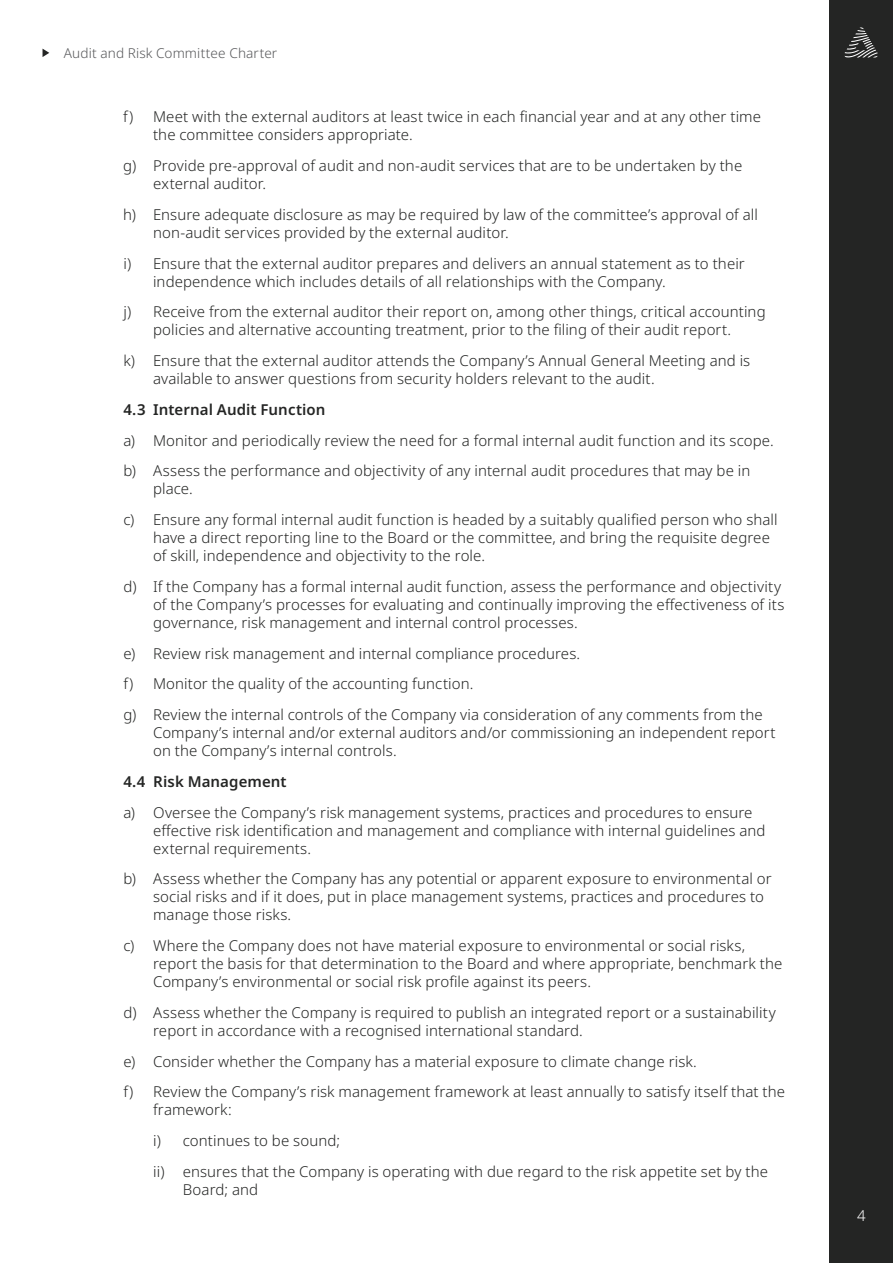
<style>
.page{position:relative;width:893px;height:1263px;background:#fff}
.page>*{position:absolute;margin:0;border:0;box-sizing:border-box;transform-origin:0 0}
.t1{font:300 15px/18px "Noto Sans";letter-spacing:.005em;color:#242524}
.t2{font:600 15px "Noto Sans";letter-spacing:.005em;color:#242524}
.t3{font:300 15px "Noto Sans";color:#fff}
.t4{font:300 13.65px "Noto Sans";letter-spacing:.01em;color:#57585a}
</style>
<div class="page">
<div style="left:829px;top:0;width:64px;height:1263px;background:#242524"></div>
<svg style="left:43px;top:49px;width:6px;height:8px"></svg>
<svg style="left:844px;top:27px;width:34px;height:30px"></svg>
<p class="t4" style="left:64px;top:45px;width:215px">Audit and Risk Committee Charter</p>
<p class="t1" style="left:153px;top:108px;width:609px;text-indent:-30px">f) Meet with the external auditors at least twice in each financial year and at any other time the committee considers appropriate.</p>
<p class="t1" style="left:153px;top:157px;width:591px;text-indent:-30px">g) Provide pre-approval of audit and non-audit services that are to be undertaken by the external auditor.</p>
<p class="t1" style="left:153px;top:206px;width:606px;text-indent:-30px">h) Ensure adequate disclosure as may be required by law of the committee’s approval of all non-audit services provided by the external auditor.</p>
<p class="t1" style="left:153px;top:254px;width:593px;text-indent:-30px">i) Ensure that the external auditor prepares and delivers an annual statement as to their independence which includes details of all relationships with the Company.</p>
<p class="t1" style="left:123px;top:303px;width:644px;text-align:center">j) Receive from the external auditor their report on, among other things, critical accounting policies and alternative accounting treatment, prior to the filing of their audit report.</p>
<p class="t1" style="left:153px;top:352px;width:599px;text-indent:-30px">k) Ensure that the external auditor attends the Company’s Annual General Meeting and is available to answer questions from security holders relevant to the audit.</p>
<p class="t2" style="left:123px;top:401px;width:204px">4.3 Internal Audit Function</p>
<p class="t1" style="left:123px;top:425px;width:652px;line-height:30.8px">a) Monitor and periodically review the need for a formal internal audit function and its scope. b) Assess the performance and objectivity of any internal audit procedures that may be in</p>
<p class="t1" style="left:123px;top:474px;width:656px;line-height:30.8px;text-indent:30px">place.<br>c) Ensure any formal internal audit function is headed by a suitably qualified person who shall</p>
<p class="t1" style="left:153px;top:529px;width:618px">have a direct reporting line to the Board or the committee, and bring the requisite degree of skill, independence and objectivity to the role.</p>
<p class="t1" style="left:153px;top:578px;width:633px;text-indent:-30px">d) If the Company has a formal internal audit function, assess the performance and objectivity of the Company’s processes for evaluating and continually improving the effectiveness of its governance, risk management and internal control processes.</p>
<p class="t1" style="left:123px;top:638px;width:641px;line-height:30.8px">e) Review risk management and internal compliance procedures.<br>f) Monitor the quality of the accounting function.<br>g) Review the internal controls of the Company via consideration of any comments from the</p>
<p class="t1" style="left:153px;top:724px;width:624px">Company’s internal and/or external auditors and/or commissioning an independent report on the Company’s internal controls.</p>
<p class="t2" style="left:123px;top:773px;width:165px">4.4 Risk Management</p>
<p class="t1" style="left:153px;top:803px;width:614px;text-indent:-30px">a) Oversee the Company’s risk management systems, practices and procedures to ensure effective risk identification and management and compliance with internal guidelines and external requirements.</p>
<p class="t1" style="left:153px;top:870px;width:620px;text-indent:-30px">b) Assess whether the Company has any potential or apparent exposure to environmental or social risks and if it does, put in place management systems, practices and procedures to manage those risks.</p>
<p class="t1" style="left:153px;top:937px;width:631px;text-indent:-30px">c) Where the Company does not have material exposure to environmental or social risks, report the basis for that determination to the Board and where appropriate, benchmark the<br>Company’s environmental or social risk profile against its peers.</p>
<p class="t1" style="left:153px;top:1004px;width:624px;text-indent:-30px">d) Assess whether the Company is required to publish an integrated report or a sustainability report in accordance with a recognised international standard.</p>
<p class="t1" style="left:123px;top:1046px;width:663px;line-height:30.8px">e) Consider whether the Company has a material exposure to climate change risk.<br>f) Review the Company’s risk management framework at least annually to satisfy itself that the</p>
<p class="t1" style="left:153px;top:1095px;width:616px;line-height:30.8px">framework:<br>i) continues to be sound;<br>ii) ensures that the Company is operating with due regard to the risk appetite set by the</p>
<p class="t1" style="left:183px;top:1181px;width:77px">Board; and</p>
<p class="t3" style="left:857px;top:1207px;width:10px">4</p>
</div>
